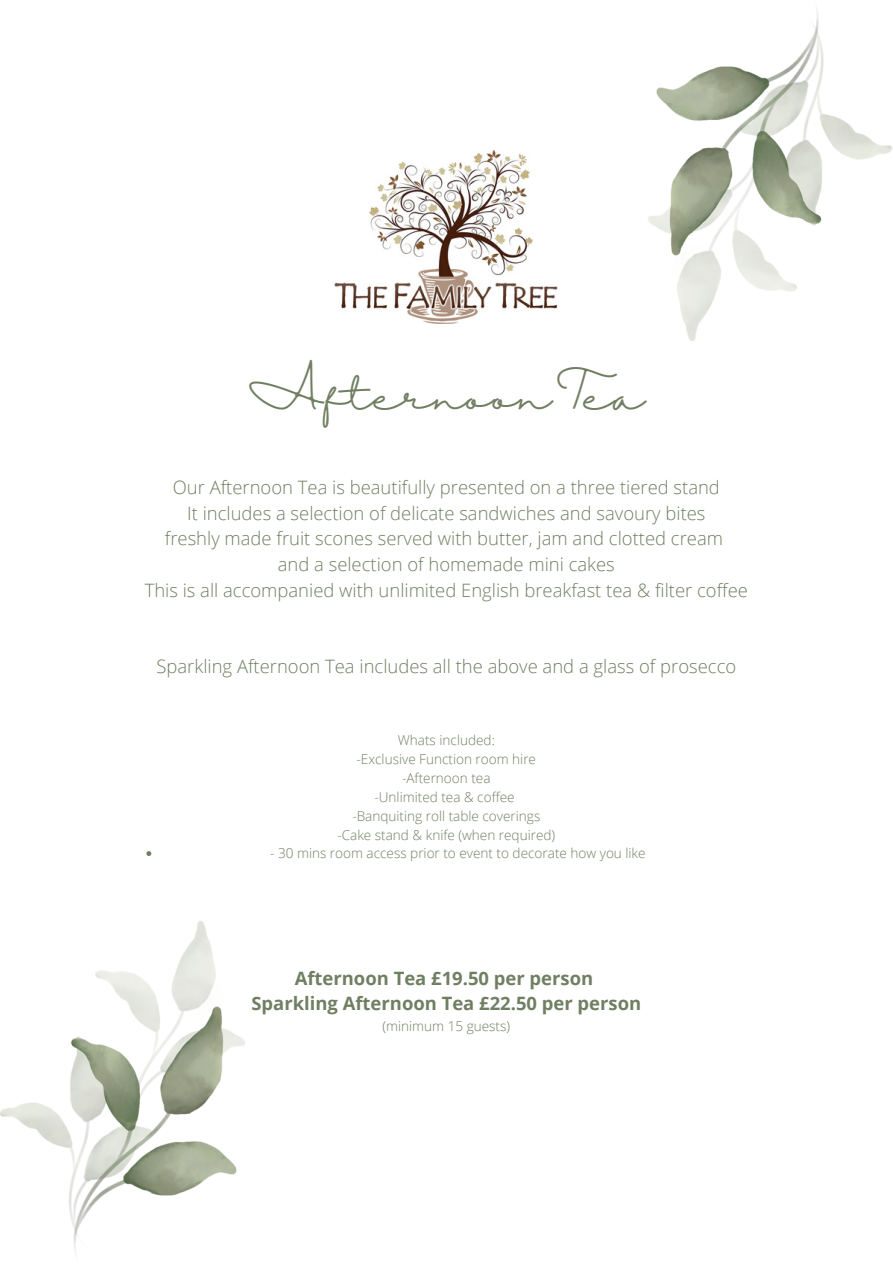
<style>
.page{position:relative;width:893px;height:1264px;background:#fff}
.page>*{position:absolute;margin:0;border:0;box-sizing:border-box;transform-origin:0 0}
.t1{font:37.95px "Halimun";color:#707f62}
.t2{font:300 18.45px/25.5px "Open Sans";color:#707f62;text-align:center}
.t3{font:700 18.45px/25.5px "Open Sans";color:#707f62;text-align:center}
.t4{font:300 13.5px/18.9px "Open Sans";color:#707f62;text-align:center}
</style>
<div class="page">
<svg style="left:146px;top:851px;width:5px;height:5px"></svg>
<img style="left:0;top:921px;width:245px;height:332px">
<img style="left:648px;top:8px;width:244px;height:333px">
<img style="left:334px;top:151px;width:224px;height:172px">
<h1 class="t1" style="left:247px;top:374px;width:399px">Afternoon Tea</h1>
<p class="t2" style="left:145px;top:474px;width:604px">Our Afternoon Tea is beautifully presented on a three tiered stand<br>It includes a selection of delicate sandwiches and savoury bites<br>freshly made fruit scones served with butter, jam and clotted cream<br>and a selection of homemade mini cakes<br>This is all accompanied with unlimited English breakfast tea &amp; filter coffee</p>
<p class="t2" style="left:156px;top:653px;width:581px">Sparkling Afternoon Tea includes all the above and a glass of prosecco</p>
<p class="t4" style="left:337px;top:730px;width:219px">Whats included:<br>-Exclusive Function room hire -Afternoon tea<br>-Unlimited tea &amp; coffee<br>-Banquiting roll table coverings -Cake stand &amp; knife (when required)</p>
<p class="t4" style="left:270px;top:843px;width:377px">- 30 mins room access prior to event to decorate how you like</p>
<p class="t3" style="left:251px;top:964px;width:391px">Afternoon Tea £19.50 per person<br>Sparkling Afternoon Tea £22.50 per person</p>
<p class="t4" style="left:382px;top:1016px;width:129px">(minimum 15 guests)</p>
</div>
